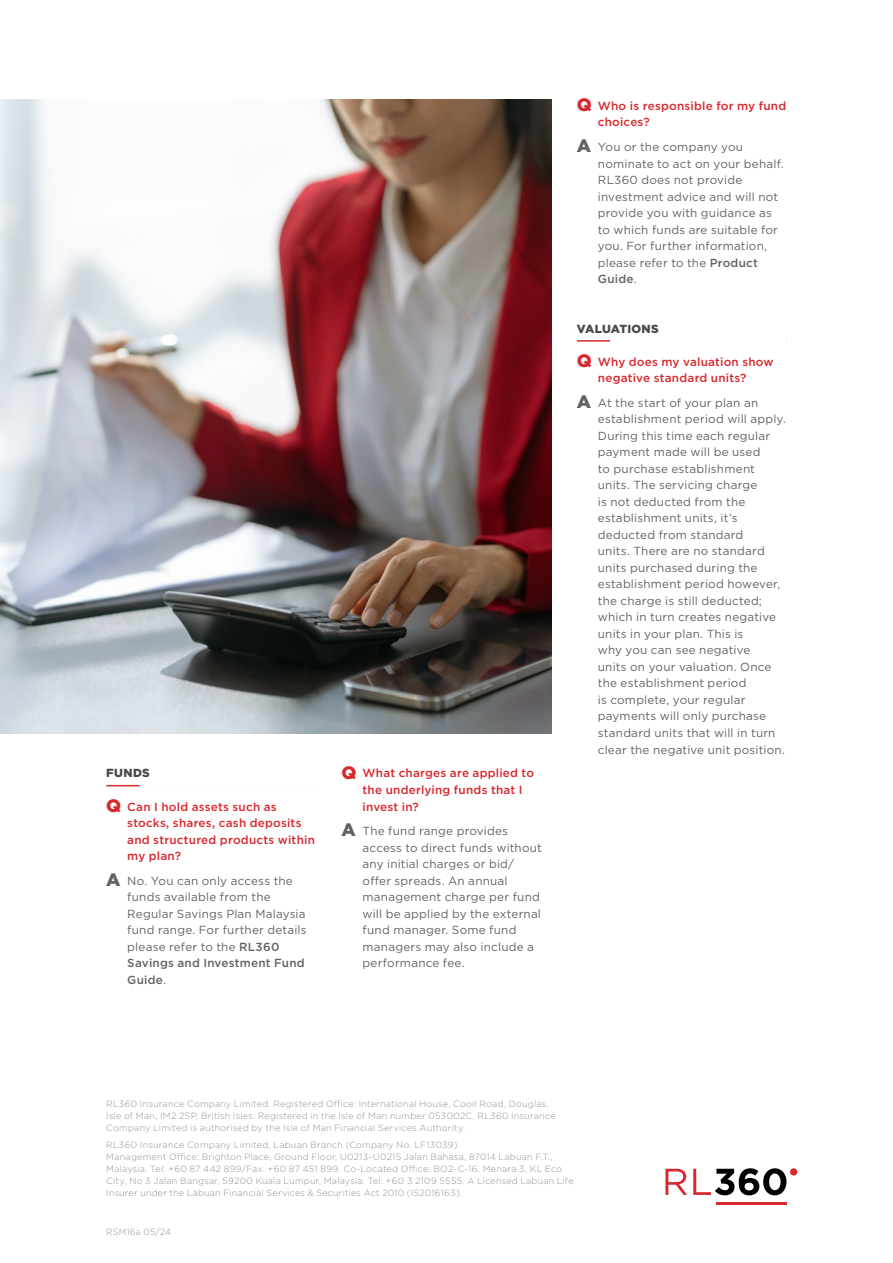
<style>
.page{position:relative;width:893px;height:1263px;background:#fff}
.page>*{position:absolute;margin:0;border:0;box-sizing:border-box;transform-origin:0 0}
.t1{font:11.7px/16.5px "Gotham";letter-spacing:.015em;color:#646363}
.t2{font:500 11.7px/16.5px "Gotham";letter-spacing:.02em;color:#d7282f}
.Subheadline{font:900 11.7px "Gotham";letter-spacing:.02em;color:#4a4a49}
.t3{font:300 9px/12px "Gotham";letter-spacing:.025em;color:#929292}
.s1{font-weight:900;font-size:18px}
.s2{font-weight:500}
</style>
<div class="page">
<hr style="left:106px;top:785px;width:210px;height:1px;background:#d7282f">
<hr style="left:140px;top:784px;width:176px;height:3px;background:#fff">
<hr style="left:577px;top:340px;width:210px;height:2px;background:#d7282f">
<hr style="left:610px;top:339px;width:177px;height:3px;background:#fff">
<hr style="left:716px;top:1202px;width:70px;height:3px;background:#d7282f">
<div style="left:790px;top:1168px;width:7px;height:7px;background:#d7282f;border-radius:50%"></div>
<svg style="left:665px;top:1168px;width:121px;height:27px"></svg>
<img style="left:0;top:99px;width:551px;height:635px">
<p class="t2" style="left:598px;top:97px;width:190px;text-indent:-21px"><span class="s1">Q</span> Who is responsible for my fund choices?</p>
<p class="t1" style="left:598px;top:139px;width:187px;text-indent:-21px"><span class="s1">A</span> You or the company you nominate to act on your behalf.<br>RL360 does not provide investment advice and will not provide you with guidance as to which funds are suitable for you. For further information, please refer to the <span class="s2">Product<br>Guide</span>.</p>
<p class="Subheadline" style="left:106px;top:765px;width:45px">FUNDS</p>
<p class="t2" style="left:127px;top:798px;width:189px;text-indent:-21px"><span class="s1">Q</span> Can I hold assets such as stocks, shares, cash deposits and structured products within my plan?</p>
<p class="t1" style="left:127px;top:872px;width:181px;text-indent:-21px"><span class="s1">A</span> No. You can only access the funds available from the<br>Regular Savings Plan Malaysia fund range. For further details please refer to the <span class="s2">RL360<br>Savings and Investment Fund<br>Guide</span>.</p>
<p class="t2" style="left:363px;top:765px;width:173px;text-indent:-21px"><span class="s1">Q</span> What charges are applied to the underlying funds that I invest in?</p>
<p class="t1" style="left:363px;top:823px;width:181px;text-indent:-21px"><span class="s1">A</span> The fund range provides access to direct funds without any initial charges or bid/ offer spreads. An annual management charge per fund will be applied by the external fund manager. Some fund managers may also include a performance fee.</p>
<p class="Subheadline" style="left:577px;top:320px;width:83px">VALUATIONS</p>
<p class="t2" style="left:577px;top:353px;width:198px;text-align:center"><span class="s1">Q</span> Why does my valuation show negative standard units?</p>
<p class="t1" style="left:598px;top:394px;width:190px;text-indent:-21px"><span class="s1">A</span> At the start of your plan an establishment period will apply.<br>During this time each regular payment made will be used<br>to purchase establishment units. The servicing charge<br>is not deducted from the establishment units, it’s deducted from standard<br>units. There are no standard units purchased during the establishment period however, the charge is still deducted; which in turn creates negative units in your plan. This is<br>why you can see negative<br>units on your valuation. Once the establishment period<br>is complete, your regular payments will only purchase standard units that will in turn clear the negative unit position.</p>
<p class="t3" style="left:106px;top:1098px;width:451px">RL360 Insurance Company Limited. Registered Office: International House, Cooil Road, Douglas,<br>Isle of Man, IM2 2SP, British Isles. Registered in the Isle of Man number 053002C. RL360 Insurance<br>Company Limited is authorised by the Isle of Man Financial Services Authority.</p>
<p class="t3" style="left:106px;top:1138px;width:469px">RL360 Insurance Company Limited, Labuan Branch (Company No. LF13039).<br>Management Office: Brighton Place, Ground Floor, U0213-U0215 Jalan Bahasa, 87014 Labuan F.T., Malaysia. Tel: +60 87 442 899/Fax: +60 87 451 899. Co-Located Office: BO2-C-16, Menara 3, KL Eco City, No 3 Jalan Bangsar, 59200 Kuala Lumpur, Malaysia. Tel: +60 3 2109 5555. A Licensed Labuan Life Insurer under the Labuan Financial Services &amp; Securities Act 2010 (IS2016163).</p>
<p class="t3" style="left:106px;top:1225px;width:66px">RSM16a 05/24</p>
</div>
